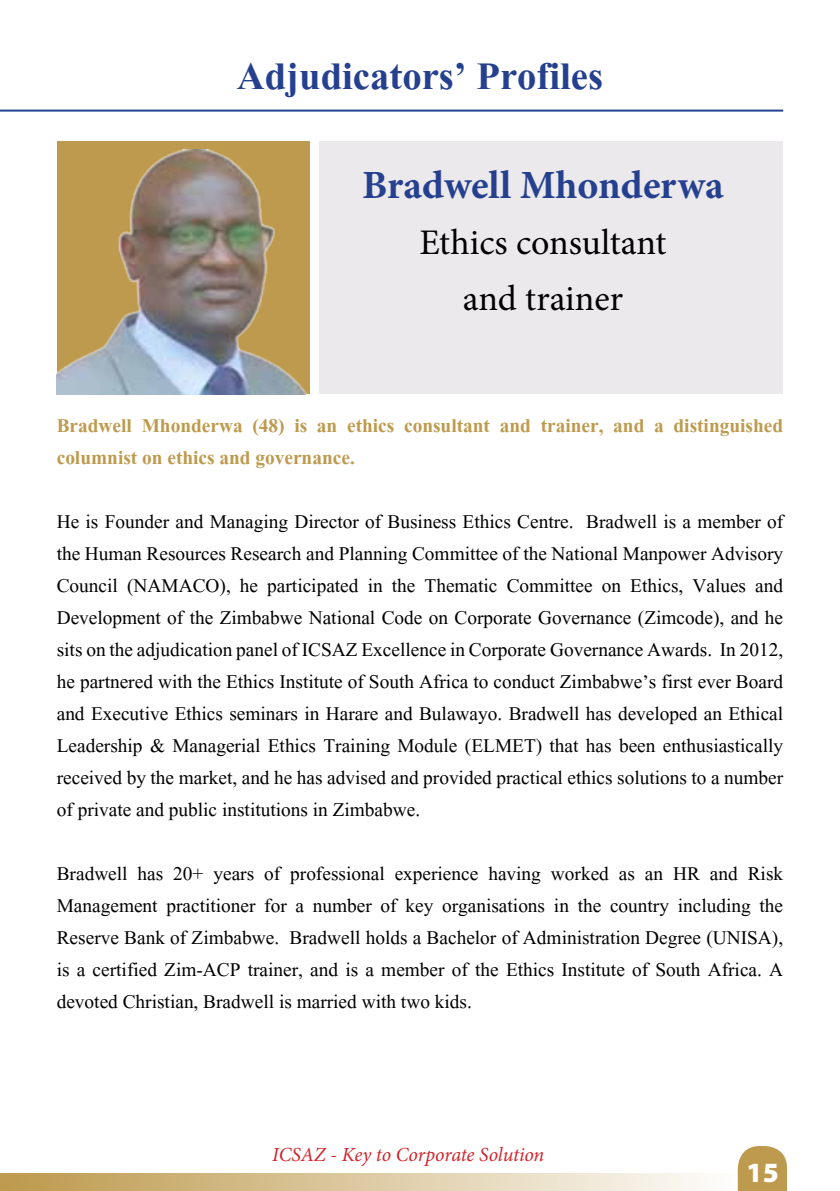
<style>
.page{position:relative;width:840px;height:1191px;background:#fff}
.page>*{position:absolute;margin:0;border:0;box-sizing:border-box;transform-origin:0 0}
.t1{font:700 48px "Aparajita";color:#25408f}
.t2{font:700 40px "Minion Pro";color:#25408f}
.t3{font:36px/56px "Minion Pro";color:#000;text-align:center}
.t4{font:900 28px "Myriad Pro";color:#fff}
.t5{font:24px/32px "Aparajita";color:#000;text-align:justify}
.t6{font:700 24px/32px "Aparajita";color:#bd9a4d}
.t7{font:italic 20px "Minion Pro";letter-spacing:-.01em;color:#d2232a}
</style>
<div class="page">
<svg style="left:737px;top:1146px;width:49px;height:45px;background:#c3a35d"></svg>
<hr style="left:0;top:110px;width:782px;height:2px;background:#25408f">
<div style="left:0;top:1174px;width:740px;height:17px;background:linear-gradient(to right,#bc994c,#fdfcfb)"></div>
<div style="left:319px;top:142px;width:463px;height:252px;background:#ebe9ec"></div>
<div style="left:57px;top:142px;width:252px;height:252px;background:#bd9a4d"></div>
<img style="left:57px;top:150px;width:250px;height:244px">
<h1 class="t1" style="left:237px;top:47px;width:367px">Adjudicators’ Profiles</h1>
<h2 class="t2" style="left:362px;top:157px;width:363px">Bradwell Mhonderwa</h2>
<h3 class="t3" style="left:419px;top:215px;width:248px">Ethics consultant and trainer</h3>
<p class="t6" style="left:57px;top:410px;width:727px">Bradwell Mhonderwa (48) is an ethics consultant and trainer, and a distinguished columnist on ethics and governance.</p>
<p class="t5" style="left:57px;top:507px;width:727px">He is Founder and Managing Director of Business Ethics Centre. Bradwell is a member of the Human Resources Research and Planning Committee of the National Manpower Advisory Council (NAMACO), he participated in the Thematic Committee on Ethics, Values and Development of the Zimbabwe National Code on Corporate Governance (Zimcode), and he sits on the adjudication panel of ICSAZ Excellence in Corporate Governance Awards. In 2012, he partnered with the Ethics Institute of South Africa to conduct Zimbabwe’s first ever Board and Executive Ethics seminars in Harare and Bulawayo. Bradwell has developed an Ethical Leadership &amp; Managerial Ethics Training Module (ELMET) that has been enthusiastically received by the market, and he has advised and provided practical ethics solutions to a number of private and public institutions in Zimbabwe.</p>
<p class="t5" style="left:57px;top:859px;width:727px">Bradwell has 20+ years of professional experience having worked as an HR and Risk Management practitioner for a number of key organisations in the country including the Reserve Bank of Zimbabwe. Bradwell holds a Bachelor of Administration Degree (UNISA), is a certified Zim-ACP trainer, and is a member of the Ethics Institute of South Africa. A devoted Christian, Bradwell is married with two kids.</p>
<p class="t7" style="left:272px;top:1140px;width:273px">ICSAZ - Key to Corporate Solution</p>
<p class="t4" style="left:746px;top:1153px;width:34px">15</p>
</div>
